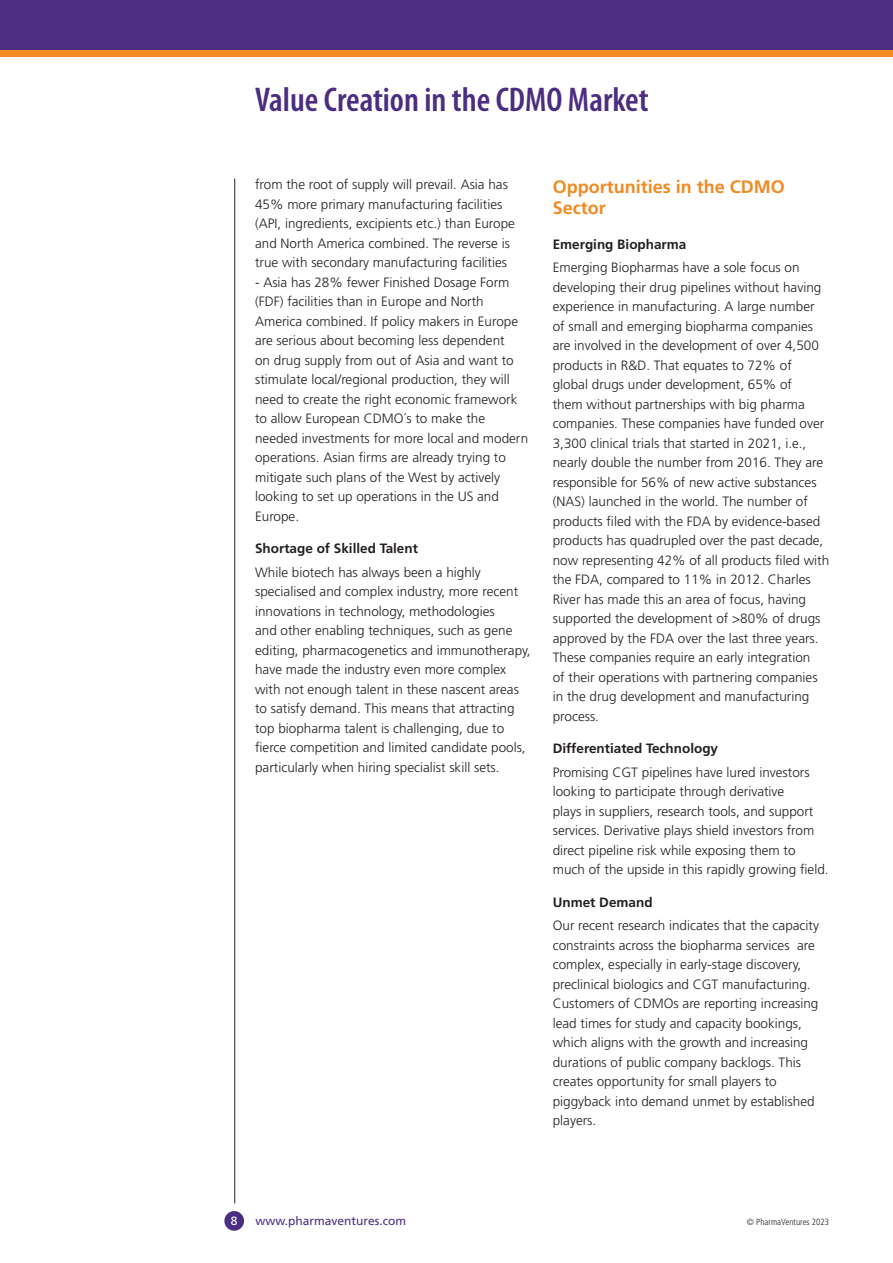
<style>
.page{position:relative;width:893px;height:1263px;background:#fff}
.page>*{position:absolute;margin:0;border:0;box-sizing:border-box;transform-origin:0 0}
.t1{font:600 condensed 34.5px "Myriad Pro";color:#4b2d81}
.t2{font:700 18px/21.6px "Frutiger";color:#f08a21}
.t3{font:300 13.5px/19.5px "Frutiger";color:#231f20}
.t4{font:700 13.5px "Frutiger";color:#231f20}
.t5{font:12px "Frutiger";color:#4b2d81}
.t6{font:12px "Frutiger";color:#fff}
.t7{font:300 condensed 9px "Frutiger";color:#231f20}
</style>
<div class="page">
<div style="left:0;top:0;width:893px;height:52px;background:#4b2d81"></div>
<div style="left:0;top:50px;width:893px;height:7px;background:#f08a21"></div>
<div style="left:224px;top:1211px;width:20px;height:20px;background:#4b2d81;border-radius:50%"></div>
<hr style="left:234px;top:179px;width:1px;height:1024px;background:#231f20">
<h1 class="t1" style="left:255px;top:78px;width:395px">Value Creation in the CDMO Market</h1>
<p class="t3" style="left:255px;top:175px;width:261px">from the root of supply will prevail. Asia has 45% more primary manufacturing facilities (API, ingredients, excipients etc.) than Europe and North America combined. The reverse is true with secondary manufacturing facilities</p>
<p class="t3" style="left:255px;top:272px;width:275px">- Asia has 28% fewer Finished Dosage Form (FDF) facilities than in Europe and North America combined. If policy makers in Europe are serious about becoming less dependent<br>on drug supply from out of Asia and want to stimulate local/regional production, they will need to create the right economic framework to allow European CDMO´s to make the needed investments for more local and modern operations. Asian firms are already trying to mitigate such plans of the West by actively looking to set up operations in the US and Europe.</p>
<p class="t4" style="left:255px;top:540px;width:164px">Shortage of Skilled Talent</p>
<p class="t3" style="left:255px;top:562px;width:277px">While biotech has always been a highly specialised and complex industry, more recent innovations in technology, methodologies<br>and other enabling techniques, such as gene editing, pharmacogenetics and immunotherapy, have made the industry even more complex with not enough talent in these nascent areas to satisfy demand. This means that attracting top biopharma talent is challenging, due to fierce competition and limited candidate pools, particularly when hiring specialist skill sets.</p>
<h2 class="t2" style="left:553px;top:175px;width:234px">Opportunities in the CDMO<br>Sector</h2>
<p class="t4" style="left:553px;top:236px;width:135px">Emerging Biopharma</p>
<p class="t3" style="left:553px;top:258px;width:278px">Emerging Biopharmas have a sole focus on developing their drug pipelines without having experience in manufacturing. A large number of small and emerging biopharma companies are involved in the development of over 4,500 products in R&amp;D. That equates to 72% of global drugs under development, 65% of<br>them without partnerships with big pharma companies. These companies have funded over 3,300 clinical trials that started in 2021, i.e., nearly double the number from 2016. They are responsible for 56% of new active substances (NAS) launched in the world. The number of products filed with the FDA by evidence-based products has quadrupled over the past decade, now representing 42% of all products filed with the FDA, compared to 11% in 2012. Charles River has made this an area of focus, having supported the development of &gt;80% of drugs approved by the FDA over the last three years.<br>These companies require an early integration<br>of their operations with partnering companies in the drug development and manufacturing process.</p>
<p class="t4" style="left:553px;top:740px;width:167px">Differentiated Technology</p>
<p class="t3" style="left:553px;top:762px;width:277px">Promising CGT pipelines have lured investors looking to participate through derivative<br>plays in suppliers, research tools, and support services. Derivative plays shield investors from direct pipeline risk while exposing them to much of the upside in this rapidly growing field.</p>
<p class="t4" style="left:553px;top:894px;width:101px">Unmet Demand</p>
<p class="t3" style="left:553px;top:916px;width:268px">Our recent research indicates that the capacity constraints across the biopharma services are complex, especially in early-stage discovery, preclinical biologics and CGT manufacturing.<br>Customers of CDMOs are reporting increasing lead times for study and capacity bookings, which aligns with the growth and increasing durations of public company backlogs. This creates opportunity for small players to piggyback into demand unmet by established players.</p>
<p class="t6" style="left:231px;top:1214px;width:8px">8</p>
<p class="t5" style="left:255px;top:1214px;width:152px">www.pharmaventures.com</p>
<p class="t7" style="left:747px;top:1217px;width:84px">© PharmaVentures 2023</p>
</div>
